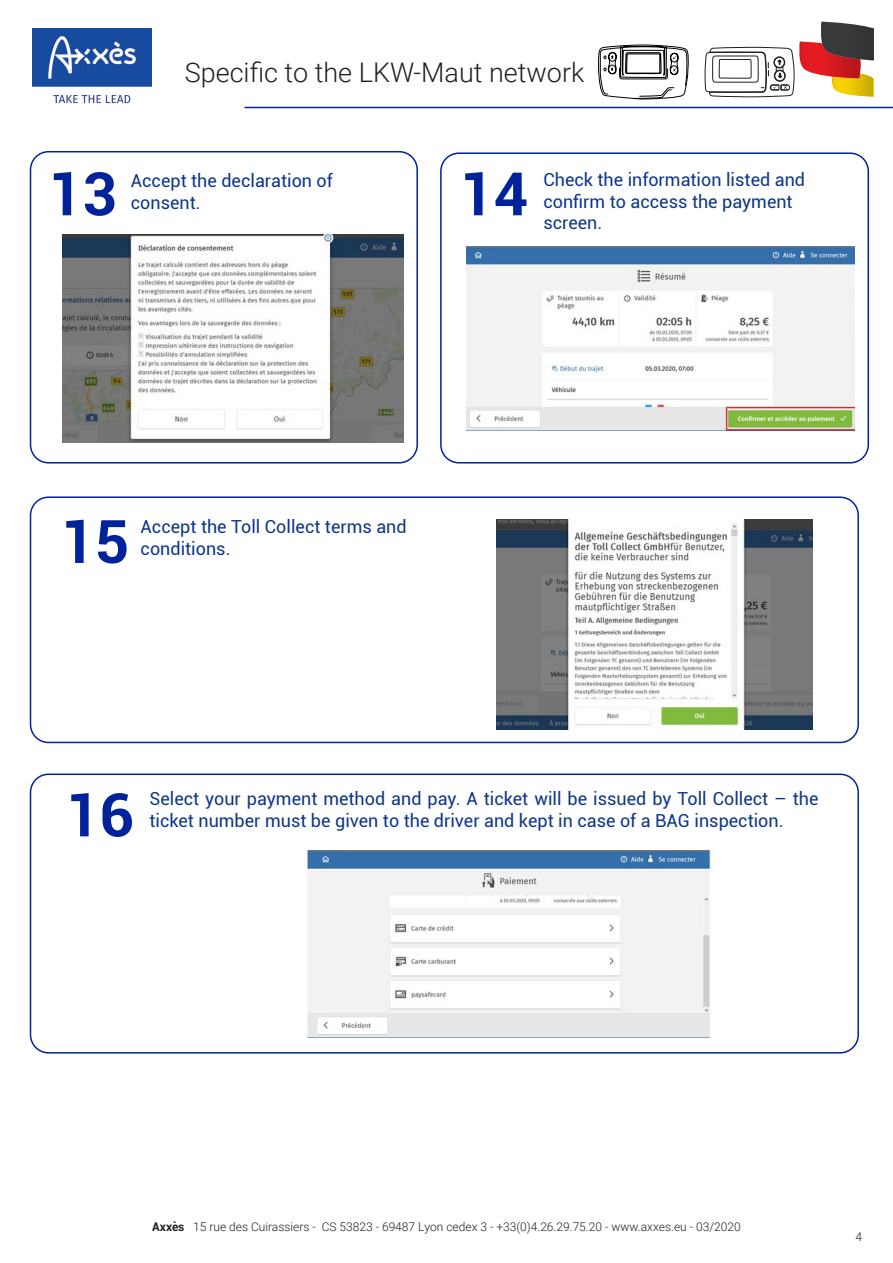
<style>
.page{position:relative;width:893px;height:1263px;background:#fff}
.page>*{position:absolute;margin:0;border:0;box-sizing:border-box;transform-origin:0 0}
.t1{font:700 60px "Roboto";color:#00239c}
.t2{font:300 27px "Roboto";color:#231f20}
.t3{font:18px/21.6px "Roboto";color:#0d368c}
.t4{font:300 12px "Roboto";color:#231f20}
.s1{font-weight:700}
</style>
<div class="page">
<div style="left:30px;top:773px;width:829px;height:280px;border:2px solid #00239c;border-radius:18px"></div>
<div style="left:30px;top:496px;width:829px;height:247px;border:2px solid #00239c;border-radius:18px"></div>
<div style="left:440px;top:152px;width:429px;height:311px;border:2px solid #00239c;border-radius:18px"></div>
<div style="left:30px;top:151px;width:388px;height:312px;border:2px solid #00239c;border-radius:18px"></div>
<img style="left:32px;top:28px;width:119px;height:76px">
<svg style="left:705px;top:22px;width:168px;height:75px"></svg>
<svg style="left:598px;top:44px;width:91px;height:56px"></svg>
<hr style="left:244px;top:107px;width:649px;height:1px;background:#00239c">
<img style="left:63px;top:234px;width:341px;height:209px">
<img style="left:466px;top:246px;width:389px;height:185px">
<img style="left:496px;top:520px;width:317px;height:210px">
<img style="left:306px;top:850px;width:409px;height:187px">
<p class="t2" style="left:185px;top:53px;width:401px">Specific to the LKW-Maut network</p>
<p class="t1" style="left:48px;top:152px;width:70px">13</p>
<p class="t1" style="left:459px;top:152px;width:70px">14</p>
<p class="t3" style="left:131px;top:169px;width:203px">Accept the declaration of consent.</p>
<p class="t3" style="left:543px;top:168px;width:263px">Check the information listed and confirm to access the payment screen.</p>
<p class="t1" style="left:60px;top:499px;width:70px">15</p>
<p class="t3" style="left:141px;top:515px;width:268px">Accept the Toll Collect terms and conditions.</p>
<p class="t1" style="left:65px;top:773px;width:70px">16</p>
<p class="t3" style="left:149px;top:787px;width:670px">Select your payment method and pay. A ticket will be issued by Toll Collect – the</p>
<p class="t3" style="left:149px;top:809px;width:636px">ticket number must be given to the driver and kept in case of a BAG inspection.</p>
<p class="t4" style="left:152px;top:1218px;width:590px"><span class="s1">Axxès</span> 15 rue des Cuirassiers - CS 53823 - 69487 Lyon cedex 3 - +33(0)4.26.29.75.20 - www.axxes.eu - 03/2020</p>
<p class="t4" style="left:855px;top:1228px;width:8px">4</p>
</div>
